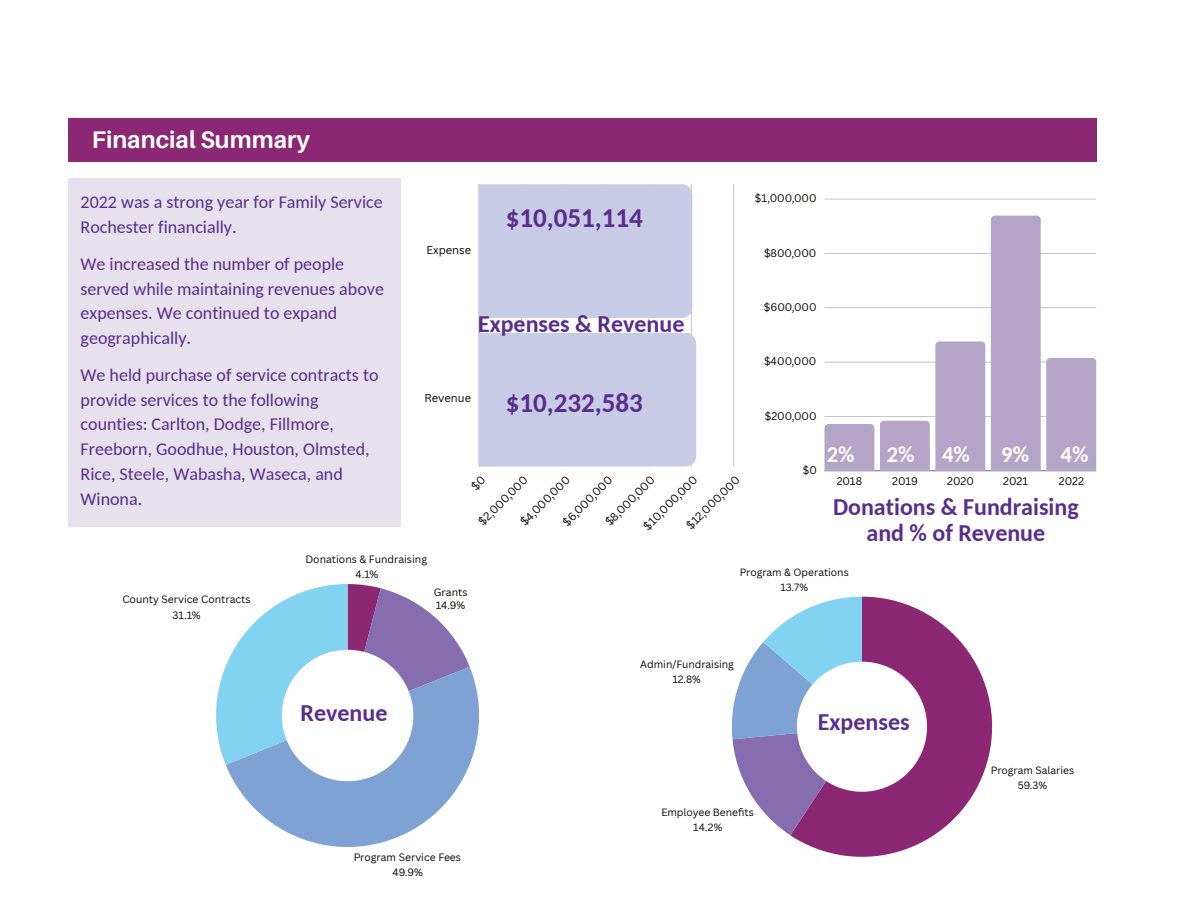
<style>
.page{position:relative;width:1188px;height:918px;background:#fff}
.page>*{position:absolute;margin:0;border:0;box-sizing:border-box;transform-origin:0 0}
.t1{font:700 27px "Carlito";color:#592d8b}
.t2{font:700 24px/26px "Carlito";color:#592d8b;text-align:center}
.t3{font:700 24px "Aileron";color:#fff}
.t4{font:700 22.5px "Carlito";color:#fff}
.t5{font:18px/24.8px "Carlito";color:#592d8b}
.t6{font:11.1px "Canva Sans";color:#080704}
.t7{font:10.8px "Canva Sans";color:#080704}
.t8{font:10.35px/15.1px "Canva Sans";color:#080704;text-align:center}
</style>
<div class="page">
<div style="left:68px;top:178px;width:333px;height:349px;background:#e6e1ec"></div>
<svg style="left:226px;top:668px;width:253px;height:179px;fill:#7ea2d4"></svg>
<svg style="left:216px;top:584px;width:254px;height:181px"></svg>
<svg style="left:790px;top:597px;width:202px;height:260px;fill:#8b2773"></svg>
<svg style="left:732px;top:597px;width:130px;height:238px"></svg>
<hr style="left:479px;top:184px;width:1px;height:283px;background:#000">
<hr style="left:521px;top:184px;width:1px;height:283px;background:#000">
<hr style="left:564px;top:184px;width:1px;height:283px;background:#000">
<hr style="left:606px;top:184px;width:1px;height:283px;background:#000">
<hr style="left:649px;top:184px;width:1px;height:283px;background:#000">
<hr style="left:691px;top:184px;width:1px;height:283px;background:#000">
<hr style="left:733px;top:184px;width:1px;height:283px;background:#000">
<div style="left:479px;top:184px;width:213px;height:134px;background:#c7cbe6"></div>
<div style="left:479px;top:333px;width:217px;height:134px;background:#c7cbe6"></div>
<div style="left:68px;top:118px;width:1028px;height:43px;background:#8b2773"></div>
<hr style="left:824px;top:471px;width:272px;height:1px;background:#000">
<hr style="left:824px;top:416px;width:272px;height:1px;background:#000">
<hr style="left:824px;top:362px;width:272px;height:1px;background:#000">
<hr style="left:824px;top:307px;width:272px;height:1px;background:#000">
<hr style="left:824px;top:253px;width:272px;height:1px;background:#000">
<hr style="left:824px;top:199px;width:272px;height:1px;background:#000">
<div style="left:824px;top:424px;width:50px;height:47px;background:#b4a5c8"></div>
<svg style="left:880px;top:342px;width:105px;height:129px"></svg>
<svg style="left:991px;top:216px;width:105px;height:255px"></svg>
<h2 class="t3" style="left:92px;top:126px;width:220px">Financial Summary</h2>
<p class="t5" style="left:81px;top:189px;width:304px">2022 was a strong year for Family Service<br>Rochester financially.</p>
<p class="t5" style="left:81px;top:251px;width:305px">We increased the number of people served while maintaining revenues above expenses. We continued to expand geographically.</p>
<p class="t5" style="left:81px;top:362px;width:300px">We held purchase of service contracts to provide services to the following counties: Carlton, Dodge, Fillmore,<br>Freeborn, Goodhue, Houston, Olmsted,<br>Rice, Steele, Wabasha, Waseca, and<br>Winona.</p>
<p class="t6" style="left:426px;top:243px;width:46px">Expense</p>
<h1 class="t1" style="left:506px;top:199px;width:139px">$10,051,114</h1>
<p class="t7" style="left:755px;top:192px;width:63px">$1,000,000</p>
<p class="t7" style="left:764px;top:246px;width:54px">$800,000</p>
<h2 class="t2" style="left:478px;top:310px;width:208px">Expenses &amp; Revenue</h2>
<p class="t6" style="left:425px;top:392px;width:48px">Revenue</p>
<h1 class="t1" style="left:506px;top:384px;width:139px">$10,232,583</h1>
<p class="t6" style="left:684px;top:523px;width:72px;rotate:-45deg">$12,000,000</p>
<p class="t6" style="left:641px;top:523px;width:72px;rotate:-45deg">$10,000,000</p>
<p class="t6" style="left:476px;top:518px;width:66px;rotate:-45deg">$2,000,000</p>
<p class="t6" style="left:560px;top:519px;width:66px;rotate:-45deg">$6,000,000</p>
<p class="t6" style="left:518px;top:519px;width:66px;rotate:-45deg">$4,000,000</p>
<p class="t6" style="left:603px;top:519px;width:66px;rotate:-45deg">$8,000,000</p>
<p class="t7" style="left:764px;top:301px;width:54px">$600,000</p>
<p class="t7" style="left:764px;top:355px;width:54px">$400,000</p>
<p class="t7" style="left:765px;top:409px;width:53px">$200,000</p>
<p class="t7" style="left:803px;top:464px;width:16px">$0</p>
<p class="t4" style="left:827px;top:440px;width:29px">2%</p>
<p class="t4" style="left:887px;top:440px;width:85px">2% 4%</p>
<p class="t4" style="left:1001px;top:440px;width:29px">9%</p>
<p class="t4" style="left:1061px;top:440px;width:29px">4%</p>
<p class="t7" style="left:837px;top:474px;width:27px">2018</p>
<p class="t7" style="left:892px;top:474px;width:27px">2019</p>
<p class="t7" style="left:947px;top:474px;width:28px">2020</p>
<p class="t7" style="left:1003px;top:474px;width:26px">2021</p>
<p class="t7" style="left:1059px;top:474px;width:27px">2022</p>
<h2 class="t2" style="left:833px;top:493px;width:247px">Donations &amp; Fundraising and % of Revenue</h2>
<p class="t8" style="left:305px;top:551px;width:123px">Donations &amp; Fundraising<br>4.1%</p>
<p class="t8" style="left:122px;top:592px;width:130px">County Service Contracts<br>31.1%</p>
<p class="t8" style="left:434px;top:585px;width:35px;line-height:13.2px;text-align:left">Grants<br>14.9%</p>
<h2 class="t2" style="left:301px;top:699px;width:88px">Revenue</h2>
<p class="t8" style="left:354px;top:849px;width:109px">Program Service Fees<br>49.9%</p>
<p class="t8" style="left:740px;top:565px;width:111px">Program &amp; Operations<br>13.7%</p>
<p class="t8" style="left:640px;top:656px;width:95px">Admin/Fundraising<br>12.8%</p>
<p class="t8" style="left:661px;top:805px;width:94px">Employee Benefits<br>14.2%</p>
<h2 class="t2" style="left:818px;top:708px;width:93px">Expenses</h2>
<p class="t8" style="left:991px;top:763px;width:85px">Program Salaries<br>59.3%</p>
</div>
